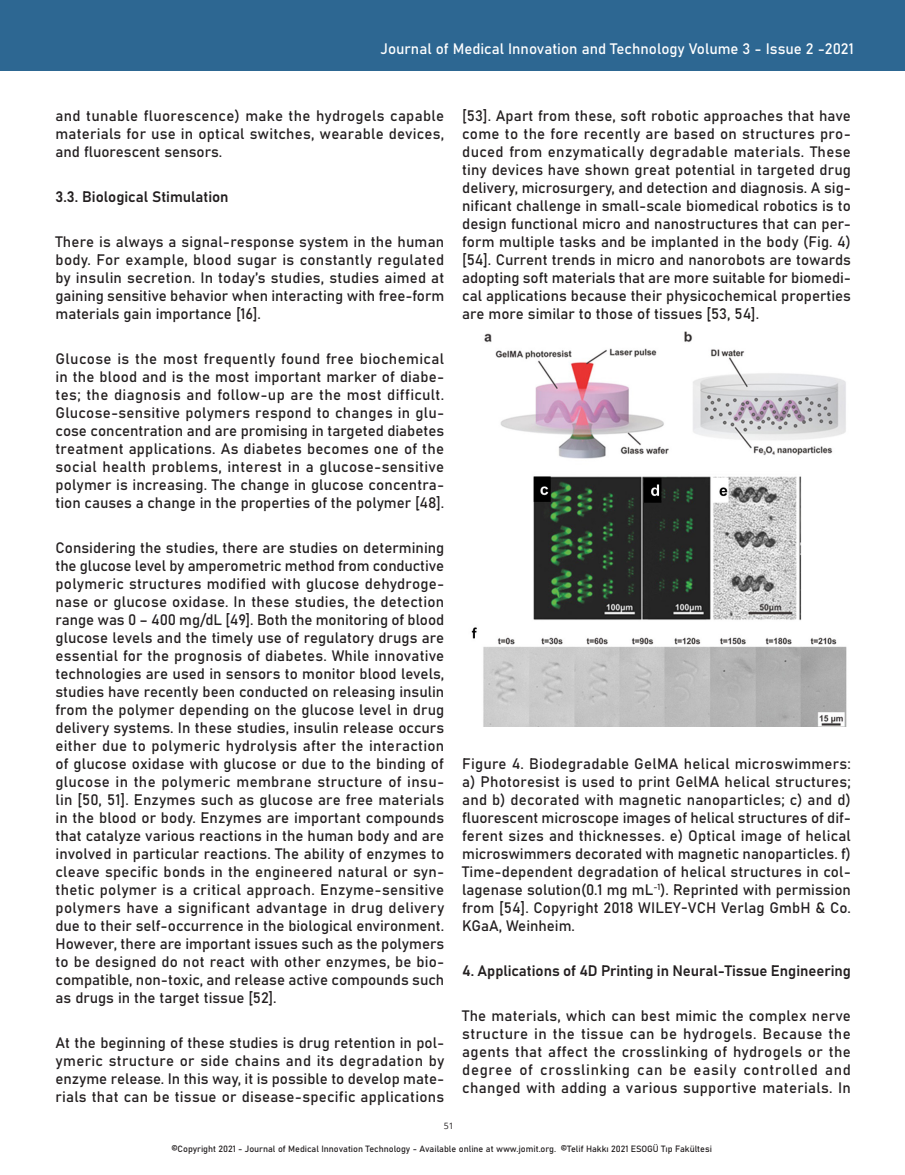
<style>
.page{position:relative;width:905px;height:1175px;background:#fff}
.page>*{position:absolute;margin:0;border:0;box-sizing:border-box;transform-origin:0 0}
.t1{font:15px/18px "Bahnschrift";color:#231f20;text-align:justify}
.t2{font:15px "Bahnschrift";color:#fff}
.t3{font:9px "Bahnschrift";color:#231f20}
.t4{font:8.7px "Open Sans";color:#231f20}
</style>
<div class="page">
<div style="left:0;top:0;width:904px;height:71px;background:#2d6792"></div>
<img style="left:471px;top:331px;width:376px;height:395px">
<p class="t2" style="left:380px;top:37px;width:474px">Journal of Medical Innovation and Technology Volume 3 - Issue 2 -2021</p>
<p class="t1" style="left:56px;top:105px;width:390px">and tunable fluorescence) make the hydrogels capable materials for use in optical switches, wearable devices, and fluorescent sensors.</p>
<p class="t1" style="left:56px;top:186px;width:175px">3.3. Biological Stimulation</p>
<p class="t1" style="left:56px;top:231px;width:390px">There is always a signal-response system in the human body. For example, blood sugar is constantly regulated by insulin secretion. In today’s studies, studies aimed at gaining sensitive behavior when interacting with free-form materials gain importance [16].</p>
<p class="t1" style="left:56px;top:348px;width:390px">Glucose is the most frequently found free biochemical in the blood and is the most important marker of diabe&shy;tes; the diagnosis and follow-up are the most difficult.<br>Glucose-sensitive polymers respond to changes in glu&shy;cose concentration and are promising in targeted diabetes treatment applications. As diabetes becomes one of the social health problems, interest in a glucose-sensitive polymer is increasing. The change in glucose concentra&shy;tion causes a change in the properties of the polymer [48].</p>
<p class="t1" style="left:56px;top:537px;width:390px">Considering the studies, there are studies on determining the glucose level by amperometric method from conductive polymeric structures modified with glucose dehydroge&shy;nase or glucose oxidase. In these studies, the detection range was 0 – 400 mg/dL [49]. Both the monitoring of blood glucose levels and the timely use of regulatory drugs are essential for the prognosis of diabetes. While innovative technologies are used in sensors to monitor blood levels, studies have recently been conducted on releasing insulin from the polymer depending on the glucose level in drug delivery systems. In these studies, insulin release occurs either due to polymeric hydrolysis after the interaction of glucose oxidase with glucose or due to the binding of glucose in the polymeric membrane structure of insu&shy;lin [50, 51]. Enzymes such as glucose are free materials in the blood or body. Enzymes are important compounds that catalyze various reactions in the human body and are involved in particular reactions. The ability of enzymes to cleave specific bonds in the engineered natural or syn&shy;thetic polymer is a critical approach. Enzyme-sensitive polymers have a significant advantage in drug delivery due to their self-occurrence in the biological environment.<br>However, there are important issues such as the polymers to be designed do not react with other enzymes, be bio&shy;compatible, non-toxic, and release active compounds such as drugs in the target tissue [52].</p>
<p class="t1" style="left:56px;top:1032px;width:390px">At the beginning of these studies is drug retention in pol&shy;ymeric structure or side chains and its degradation by enzyme release. In this way, it is possible to develop mate&shy;rials that can be tissue or disease-specific applications</p>
<p class="t4" style="left:444px;top:1120px;width:12px">51</p>
<p class="t1" style="left:462px;top:105px;width:390px">[53]. Apart from these, soft robotic approaches that have come to the fore recently are based on structures pro&shy;duced from enzymatically degradable materials. These tiny devices have shown great potential in targeted drug delivery, microsurgery, and detection and diagnosis. A sig&shy;nificant challenge in small-scale biomedical robotics is to design functional micro and nanostructures that can per&shy;form multiple tasks and be implanted in the body (Fig. 4) [54]. Current trends in micro and nanorobots are towards adopting soft materials that are more suitable for biomedi&shy;cal applications because their physicochemical properties are more similar to those of tissues [53, 54].</p>
<p class="t1" style="left:462px;top:753px;width:390px">Figure 4. Biodegradable GelMA helical microswimmers: a) Photoresist is used to print GelMA helical structures; and b) decorated with magnetic nanoparticles; c) and d) fluorescent microscope images of helical structures of dif&shy;ferent sizes and thicknesses. e) Optical image of helical microswimmers decorated with magnetic nanoparticles. f)<br>Time-dependent degradation of helical structures in col&shy;lagenase solution(0.1 mg mL<sup>-1</sup>). Reprinted with permission from [54]. Copyright 2018 WILEY-VCH Verlag GmbH &amp; Co.<br>KGaA, Weinheim.</p>
<p class="t1" style="left:462px;top:960px;width:390px">4. Applications of 4D Printing in Neural-Tissue Engineering</p>
<p class="t1" style="left:462px;top:1005px;width:390px">The materials, which can best mimic the complex nerve structure in the tissue can be hydrogels. Because the agents that affect the crosslinking of hydrogels or the degree of crosslinking can be easily controlled and changed with adding a various supportive materials. In</p>
<p class="t3" style="left:171px;top:1142px;width:542px">©Copyright 2021 - Journal of Medical Innovation Technology - Available online at www.jomit.org. ©Telif Hakkı 2021 ESOGÜ Tıp Fakültesi</p>
</div>
